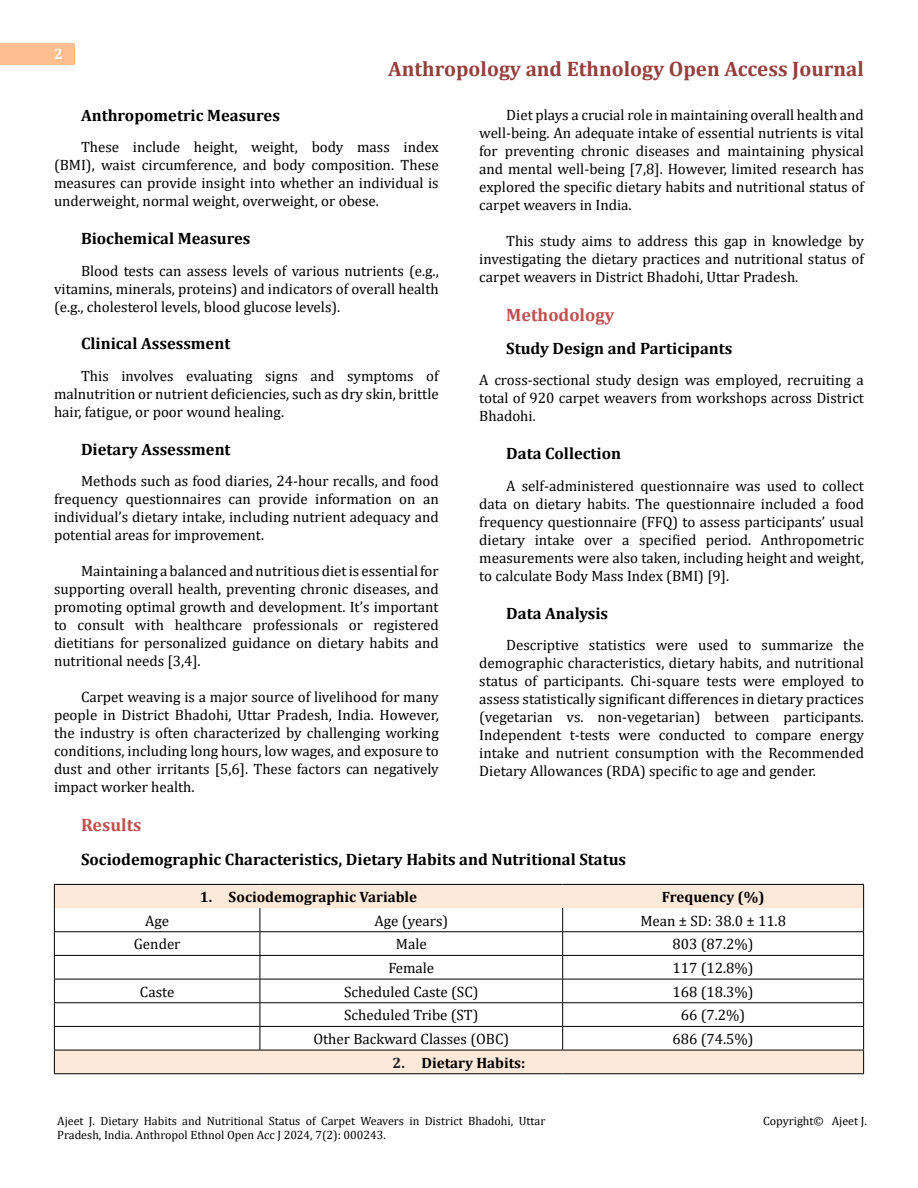
<style>
.page{position:relative;width:918px;height:1188px;background:#fff}
.page>*{position:absolute;margin:0;border:0;box-sizing:border-box;transform-origin:0 0}
.t1{font:700 21px "Cambria";color:#953f3c}
.t2{font:700 18px "Cambria";color:#c0504d}
.t3{font:700 16.5px "Cambria";color:#000}
.t4{font:15px/18px "Cambria";color:#000;text-align:justify}
.t5{font:700 15px "Cambria";color:#000}
.t6{font:700 15px "Cambria";color:#fff}
.t7{font:12px "Cambria";color:#000}
.s1{color:#1f1f1f}
</style>
<div class="page">
<div style="left:0;top:43px;width:75px;height:21px;background:#ffbf91"></div>
<svg style="left:55px;top:885px;width:808px;height:188px"></svg>
<hr style="left:54px;top:884px;width:206px;height:1px;background:#000">
<hr style="left:260px;top:884px;width:303px;height:1px;background:#000">
<hr style="left:563px;top:884px;width:301px;height:1px;background:#000">
<svg style="left:54px;top:885px;width:1px;height:188px"></svg>
<hr style="left:54px;top:931px;width:206px;height:1px;background:#000">
<hr style="left:260px;top:931px;width:303px;height:1px;background:#000">
<hr style="left:563px;top:931px;width:301px;height:1px;background:#000">
<hr style="left:54px;top:955px;width:206px;height:1px;background:#000">
<hr style="left:260px;top:955px;width:303px;height:1px;background:#000">
<hr style="left:563px;top:955px;width:301px;height:1px;background:#000">
<hr style="left:54px;top:979px;width:206px;height:1px;background:#000">
<hr style="left:260px;top:979px;width:303px;height:1px;background:#000">
<hr style="left:563px;top:979px;width:301px;height:1px;background:#000">
<hr style="left:54px;top:1002px;width:206px;height:1px;background:#000">
<hr style="left:260px;top:1002px;width:303px;height:1px;background:#000">
<hr style="left:563px;top:1002px;width:301px;height:1px;background:#000">
<hr style="left:54px;top:1026px;width:206px;height:1px;background:#000">
<hr style="left:260px;top:1026px;width:303px;height:1px;background:#000">
<hr style="left:563px;top:1026px;width:301px;height:1px;background:#000">
<hr style="left:54px;top:1050px;width:206px;height:1px;background:#000">
<hr style="left:260px;top:1050px;width:303px;height:1px;background:#000">
<hr style="left:563px;top:1050px;width:301px;height:1px;background:#000">
<hr style="left:54px;top:1073px;width:206px;height:1px;background:#000">
<hr style="left:260px;top:1073px;width:303px;height:1px;background:#000">
<hr style="left:563px;top:1073px;width:301px;height:1px;background:#000">
<svg style="left:260px;top:908px;width:1px;height:142px"></svg>
<svg style="left:562px;top:908px;width:1px;height:142px"></svg>
<svg style="left:863px;top:885px;width:1px;height:188px"></svg>
<p class="t6" style="left:54px;top:44px;width:10px">2</p>
<h1 class="t1" style="left:388px;top:54px;width:477px">Anthropology and Ethnology Open Access Journal</h1>
<p class="t3" style="left:81px;top:104px;width:200px">Anthropometric Measures</p>
<p class="t4" style="left:54px;top:138px;width:386px;text-indent:27px">These include height, weight, body mass index (BMI), waist circumference, and body composition. These measures can provide insight into whether an individual is underweight, normal weight, overweight, or obese.</p>
<p class="t3" style="left:81px;top:227px;width:171px">Biochemical Measures</p>
<p class="t4" style="left:54px;top:261px;width:386px;text-indent:27px">Blood tests can assess levels of various nutrients (e.g., vitamins, minerals, proteins) and indicators of overall health (e.g., cholesterol levels, blood glucose levels).</p>
<p class="t3" style="left:81px;top:332px;width:151px">Clinical Assessment</p>
<p class="t4" style="left:54px;top:367px;width:386px;text-indent:27px">This involves evaluating signs and symptoms of malnutrition or nutrient deficiencies, such as dry skin, brittle hair, fatigue, or poor wound healing.</p>
<p class="t3" style="left:81px;top:437px;width:151px">Dietary Assessment</p>
<p class="t4" style="left:54px;top:472px;width:386px;text-indent:27px">Methods such as food diaries, 24-hour recalls, and food frequency questionnaires can provide information on an individual’s dietary intake, including nutrient adequacy and potential areas for improvement.</p>
<p class="t4" style="left:54px;top:562px;width:386px;text-indent:27px">Maintaining a balanced and nutritious diet is essential for supporting overall health, preventing chronic diseases, and promoting optimal growth and development. It’s important to consult with healthcare professionals or registered dietitians for personalized guidance on dietary habits and nutritional needs [3,4].</p>
<p class="t4" style="left:54px;top:688px;width:386px;text-indent:27px">Carpet weaving is a major source of livelihood for many people in District Bhadohi, Uttar Pradesh, India. However, the industry is often characterized by challenging working conditions, including long hours, low wages, and exposure to dust and other irritants [5,6]. These factors can negatively impact worker health.</p>
<p class="t4" style="left:479px;top:105px;width:386px;text-indent:27px">Diet plays a crucial role in maintaining overall health and well-being. An adequate intake of essential nutrients is vital for preventing chronic diseases and maintaining physical and mental well-being [7,8]. However, limited research has explored the specific dietary habits and nutritional status of carpet weavers in India.</p>
<p class="t4" style="left:479px;top:231px;width:386px;text-indent:27px">This study aims to address this gap in knowledge by investigating the dietary practices and nutritional status of carpet weavers in District Bhadohi, Uttar Pradesh.</p>
<p class="t2" style="left:506px;top:302px;width:110px">Methodology</p>
<p class="t3" style="left:506px;top:337px;width:228px">Study Design and Participants</p>
<p class="t4" style="left:479px;top:371px;width:386px">A cross-sectional study design was employed, recruiting a total of 920 carpet weavers from workshops across District Bhadohi.</p>
<p class="t3" style="left:506px;top:442px;width:116px">Data Collection</p>
<p class="t4" style="left:479px;top:477px;width:386px;text-indent:27px">A self-administered questionnaire was used to collect data on dietary habits. The questionnaire included a food frequency questionnaire (FFQ) to assess participants’ usual dietary intake over a specified period. Anthropometric measurements were also taken, including height and weight, to calculate Body Mass Index (BMI) [9].</p>
<p class="t3" style="left:506px;top:601px;width:103px">Data Analysis</p>
<p class="t4" style="left:479px;top:636px;width:386px;text-indent:27px">Descriptive statistics were used to summarize the demographic characteristics, dietary habits, and nutritional status of participants. Chi-square tests were employed to assess statistically significant differences in dietary practices (vegetarian vs. non-vegetarian) between participants.<br>Independent t-tests were conducted to compare energy intake and nutrient consumption with the Recommended Dietary Allowances (RDA) specific to age and gender.</p>
<p class="t2" style="left:81px;top:812px;width:62px">Results</p>
<p class="t3" style="left:81px;top:847px;width:547px">Sociodemographic Characteristics, Dietary Habits and Nutritional Status</p>
<p class="t5" style="left:200px;top:886px;width:219px">1. Sociodemographic Variable</p>
<p class="t5" style="left:662px;top:886px;width:104px">Frequency (%)</p>
<p class="t4" style="left:145px;top:912px;width:26px">Age</p>
<p class="t4" style="left:374px;top:912px;width:75px">Age (years)</p>
<p class="t4" style="left:640px;top:912px;width:147px">Mean ± SD: 38.0 ± 11.8</p>
<p class="t4" style="left:134px;top:935px;width:48px">Gender</p>
<p class="t4" style="left:396px;top:935px;width:32px">Male</p>
<p class="t4" style="left:673px;top:935px;width:83px">803 (87.2%)</p>
<p class="t4" style="left:388px;top:959px;width:47px">Female</p>
<p class="t4" style="left:673px;top:959px;width:83px">117 (12.8%)</p>
<p class="t4" style="left:140px;top:983px;width:36px">Caste</p>
<p class="t4" style="left:344px;top:983px;width:136px">Scheduled Caste (SC)</p>
<p class="t4" style="left:673px;top:983px;width:83px">168 (18.3%)</p>
<p class="t4" style="left:344px;top:1006px;width:136px">Scheduled Tribe (ST)</p>
<p class="t4" style="left:681px;top:1006px;width:66px">66 (7.2%)</p>
<p class="t4" style="left:313px;top:1030px;width:197px">Other Backward Classes (OBC)</p>
<p class="t4" style="left:673px;top:1030px;width:83px">686 (74.5%)</p>
<p class="t5" style="left:393px;top:1052px;width:134px"><span class="s1">2.</span> Dietary Habits:</p>
<p class="t7" style="left:57px;top:1114px;width:490px">Ajeet J. Dietary Habits and Nutritional Status of Carpet Weavers in District Bhadohi, Uttar</p>
<p class="t7" style="left:763px;top:1114px;width:105px">Copyright© Ajeet J.</p>
<p class="t7" style="left:57px;top:1128px;width:330px">Pradesh, India. Anthropol Ethnol Open Acc J 2024, 7(2): 000243.</p>
</div>
